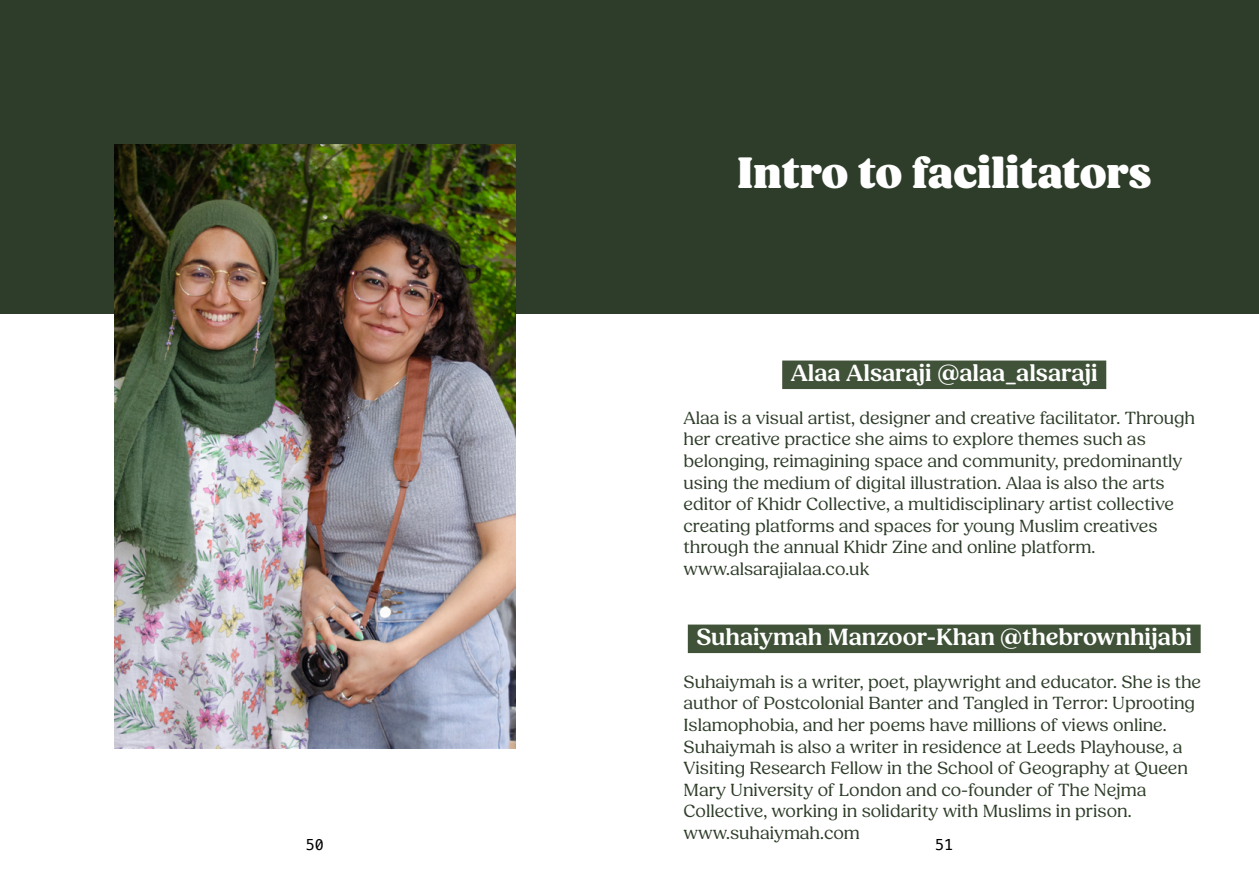
<style>
.page{position:relative;width:1259px;height:893px;background:#fff}
.page>*{position:absolute;margin:0;border:0;box-sizing:border-box;transform-origin:0 0}
.HEADING_2{font:900 45px "Fields";color:#fff}
.Paragraph_16_white_background{font:600 24px "Fields";color:#fff}
.t1{font:18px/21.6px "Fields";color:#2e3d29}
.t2{font:15px "Menlo";color:#000}
</style>
<div class="page">
<div style="left:0;top:0;width:1259px;height:314px;background:#2e3d29"></div>
<img style="left:114px;top:145px;width:401px;height:603px">
<div style="left:782px;top:361px;width:324px;height:28px;background:#405238"></div>
<div style="left:688px;top:625px;width:512px;height:28px;background:#405238"></div>
<h2 class="HEADING_2" style="left:737px;top:146px;width:415px">Intro to facilitators</h2>
<p class="Paragraph_16_white_background" style="left:790px;top:359px;width:308px">Alaa Alsaraji @alaa_alsaraji</p>
<p class="t1" style="left:683px;top:407px;width:513px">Alaa is a visual artist, designer and creative facilitator. Through her creative practice she aims to explore themes such as belonging, reimagining space and community, predominantly using the medium of digital illustration. Alaa is also the arts editor of Khidr Collective, a multidisciplinary artist collective creating platforms and spaces for young Muslim creatives through the annual Khidr Zine and online platform.</p>
<p class="t1" style="left:683px;top:558px;width:187px">www.alsarajialaa.co.uk</p>
<p class="Paragraph_16_white_background" style="left:696px;top:623px;width:497px">Suhaiymah Manzoor-Khan @thebrownhijabi</p>
<p class="t1" style="left:683px;top:671px;width:519px">Suhaiymah is a writer, poet, playwright and educator. She is the author of Postcolonial Banter and Tangled in Terror: Uprooting Islamophobia, and her poems have millions of views online.<br>Suhaiymah is also a writer in residence at Leeds Playhouse, a Visiting Research Fellow in the School of Geography at Queen Mary University of London and co-founder of The Nejma Collective, working in solidarity with Muslims in prison.</p>
<p class="t1" style="left:683px;top:822px;width:178px">www.suhaiymah.com</p>
<p class="t2" style="left:306px;top:835px;width:20px">50</p>
<p class="t2" style="left:935px;top:835px;width:20px">51</p>
</div>
